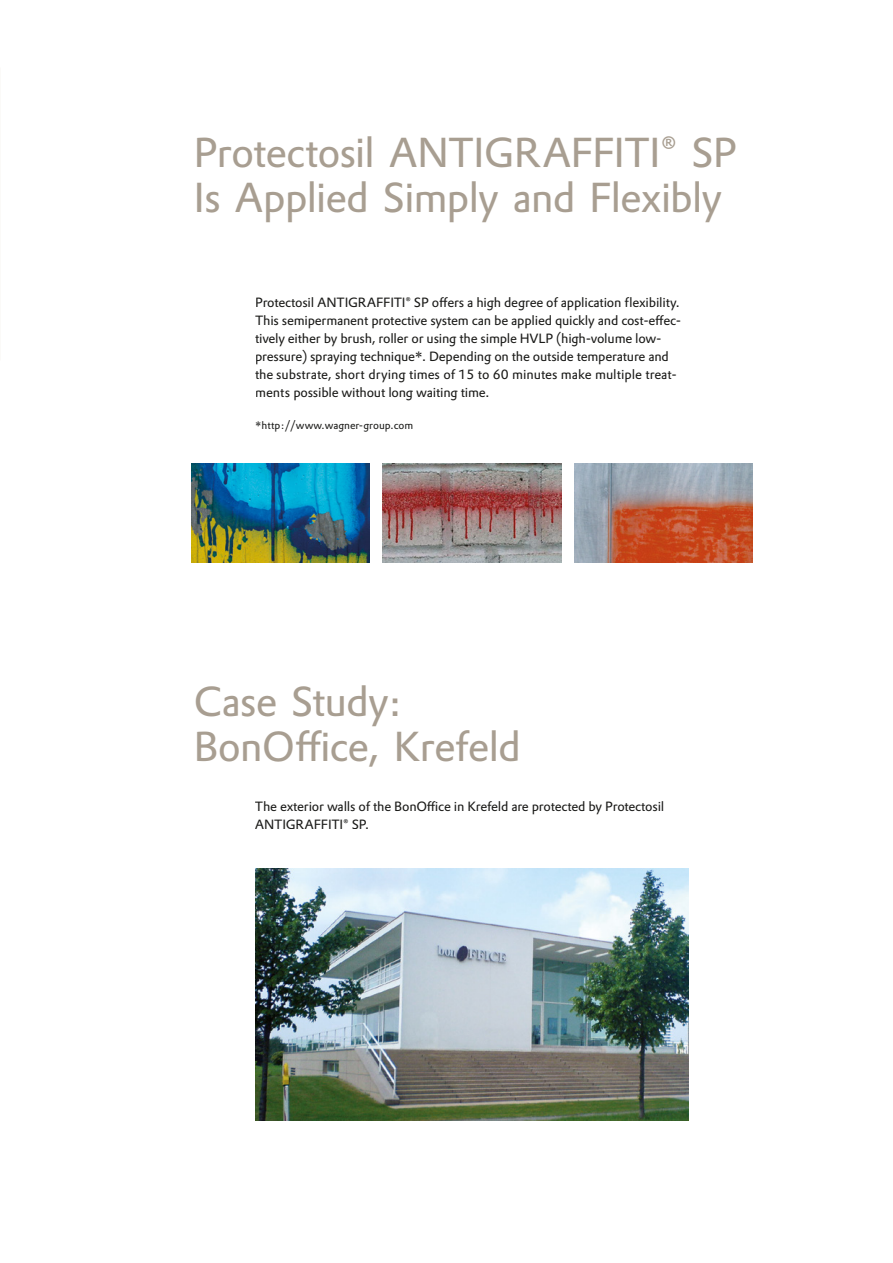
<style>
.page{position:relative;width:893px;height:1263px;background:#fff}
.page>*{position:absolute;margin:0;border:0;box-sizing:border-box;transform-origin:0 0}
.t1{font:40.95px/45px "Evonik Prokyon";letter-spacing:-.025em;color:#a89e91}
.t2{font:13.2px/18px "Evonik Prokyon";letter-spacing:-.015em;color:#1a1a18}
.t3{font:10.5px "Evonik Prokyon";color:#1a1a18}
</style>
<div class="page">
<img style="left:255px;top:868px;width:434px;height:252px">
<img style="left:191px;top:464px;width:179px;height:99px">
<img style="left:383px;top:464px;width:178px;height:99px">
<img style="left:574px;top:464px;width:178px;height:99px">
<h1 class="t1" style="left:193px;top:127px;width:545px">Protectosil ANTIGRAFFITI® SP<br>Is Applied Simply and Flexibly</h1>
<p class="t2" style="left:255px;top:292px;width:428px">Protectosil ANTIGRAFFITI® SP offers a high degree of application flexibility.<br>This semipermanent protective system can be applied quickly and cost-effec&shy;tively either by brush, roller or using the simple HVLP (high-volume low&shy;pressure) spraying technique*. Depending on the outside temperature and the substrate, short drying times of 15 to 60 minutes make multiple treat&shy;ments possible without long waiting time.</p>
<p class="t3" style="left:255px;top:417px;width:160px">*http://www.wagner-group.com</p>
<h1 class="t1" style="left:193px;top:676px;width:329px">Case Study:<br>BonOffice, Krefeld</h1>
<p class="t2" style="left:255px;top:796px;width:411px">The exterior walls of the BonOffice in Krefeld are protected by Protectosil<br>ANTIGRAFFITI® SP.</p>
</div>
